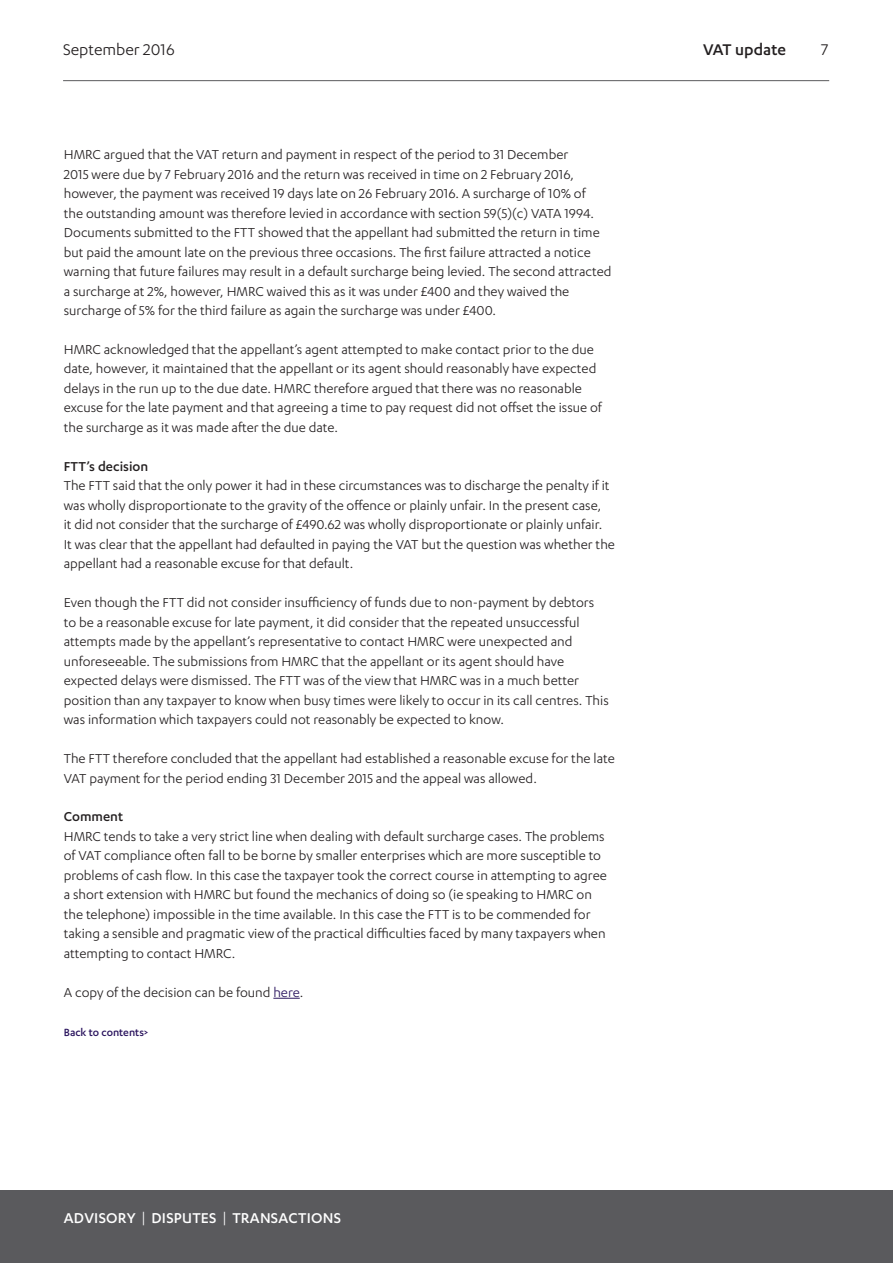
<style>
.page{position:relative;width:893px;height:1263px;background:#fff}
.page>*{position:absolute;margin:0;border:0;box-sizing:border-box;transform-origin:0 0}
.t1{font:18px "Karbon";color:#231f20}
.t2{font:500 18px "Karbon";color:#231f20}
.t3{font:500 16.5px "Karbon";letter-spacing:.015em;color:#fff}
.Body{font:15px/19.5px "Karbon";color:#231f20}
.Heading_3{font:500 15px "Karbon";color:#231f20}
.Body-2{font:500 12px "Karbon";color:#29135d}
.s1{color:#29135d}
.s2{font-weight:400}
</style>
<div class="page">
<hr style="left:63px;top:80px;width:766px;height:1px;background:#5a5a5d">
<div style="left:0;top:1191px;width:893px;height:72px;background:#5a5a5d"></div>
<svg style="left:273px;top:998px;width:27px;height:1px"></svg>
<p class="t1" style="left:63px;top:39px;width:113px">September 2016</p>
<p class="t2" style="left:703px;top:39px;width:84px">VAT update</p>
<p class="t1" style="left:821px;top:39px;width:9px">7</p>
<p class="Body" style="left:64px;top:144px;width:549px">HMRC argued that the VAT return and payment in respect of the period to 31 December<br>2015 were due by 7 February 2016 and the return was received in time on 2 February 2016, however, the payment was received 19 days late on 26 February 2016. A surcharge of 10% of<br>the outstanding amount was therefore levied in accordance with section 59(5)(c) VATA 1994.<br>Documents submitted to the FTT showed that the appellant had submitted the return in time but paid the amount late on the previous three occasions. The first failure attracted a notice warning that future failures may result in a default surcharge being levied. The second attracted a surcharge at 2%, however, HMRC waived this as it was under £400 and they waived the surcharge of 5% for the third failure as again the surcharge was under £400.</p>
<p class="Body" style="left:64px;top:339px;width:540px">HMRC acknowledged that the appellant’s agent attempted to make contact prior to the due date, however, it maintained that the appellant or its agent should reasonably have expected delays in the run up to the due date. HMRC therefore argued that there was no reasonable excuse for the late payment and that agreeing a time to pay request did not offset the issue of the surcharge as it was made after the due date.</p>
<p class="Heading_3" style="left:64px;top:458px;width:86px">FTT’s decision</p>
<p class="Body" style="left:64px;top:475px;width:553px">The FTT said that the only power it had in these circumstances was to discharge the penalty if it was wholly disproportionate to the gravity of the offence or plainly unfair. In the present case,<br>it did not consider that the surcharge of £490.62 was wholly disproportionate or plainly unfair.<br>It was clear that the appellant had defaulted in paying the VAT but the question was whether the appellant had a reasonable excuse for that default.</p>
<p class="Body" style="left:64px;top:592px;width:547px">Even though the FTT did not consider insufficiency of funds due to non-payment by debtors to be a reasonable excuse for late payment, it did consider that the repeated unsuccessful attempts made by the appellant’s representative to contact HMRC were unexpected and unforeseeable. The submissions from HMRC that the appellant or its agent should have expected delays were dismissed. The FTT was of the view that HMRC was in a much better position than any taxpayer to know when busy times were likely to occur in its call centres. This was information which taxpayers could not reasonably be expected to know.</p>
<p class="Body" style="left:64px;top:748px;width:552px">The FTT therefore concluded that the appellant had established a reasonable excuse for the late<br>VAT payment for the period ending 31 December 2015 and the appeal was allowed.</p>
<p class="Heading_3" style="left:64px;top:808px;width:61px">Comment</p>
<p class="Body" style="left:64px;top:826px;width:545px">HMRC tends to take a very strict line when dealing with default surcharge cases. The problems of VAT compliance often fall to be borne by smaller enterprises which are more susceptible to problems of cash flow. In this case the taxpayer took the correct course in attempting to agree a short extension with HMRC but found the mechanics of doing so (ie speaking to HMRC on the telephone) impossible in the time available. In this case the FTT is to be commended for taking a sensible and pragmatic view of the practical difficulties faced by many taxpayers when attempting to contact HMRC.</p>
<p class="Body" style="left:64px;top:982px;width:241px">A copy of the decision can be found <span class="s1">here</span>.</p>
<p class="Body-2" style="left:64px;top:1025px;width:86px">Back to contents&gt;</p>
<p class="t3" style="left:64px;top:1208px;width:279px">ADVISORY <span class="s2">|</span> DISPUTES <span class="s2">|</span> TRANSACTIONS</p>
</div>
